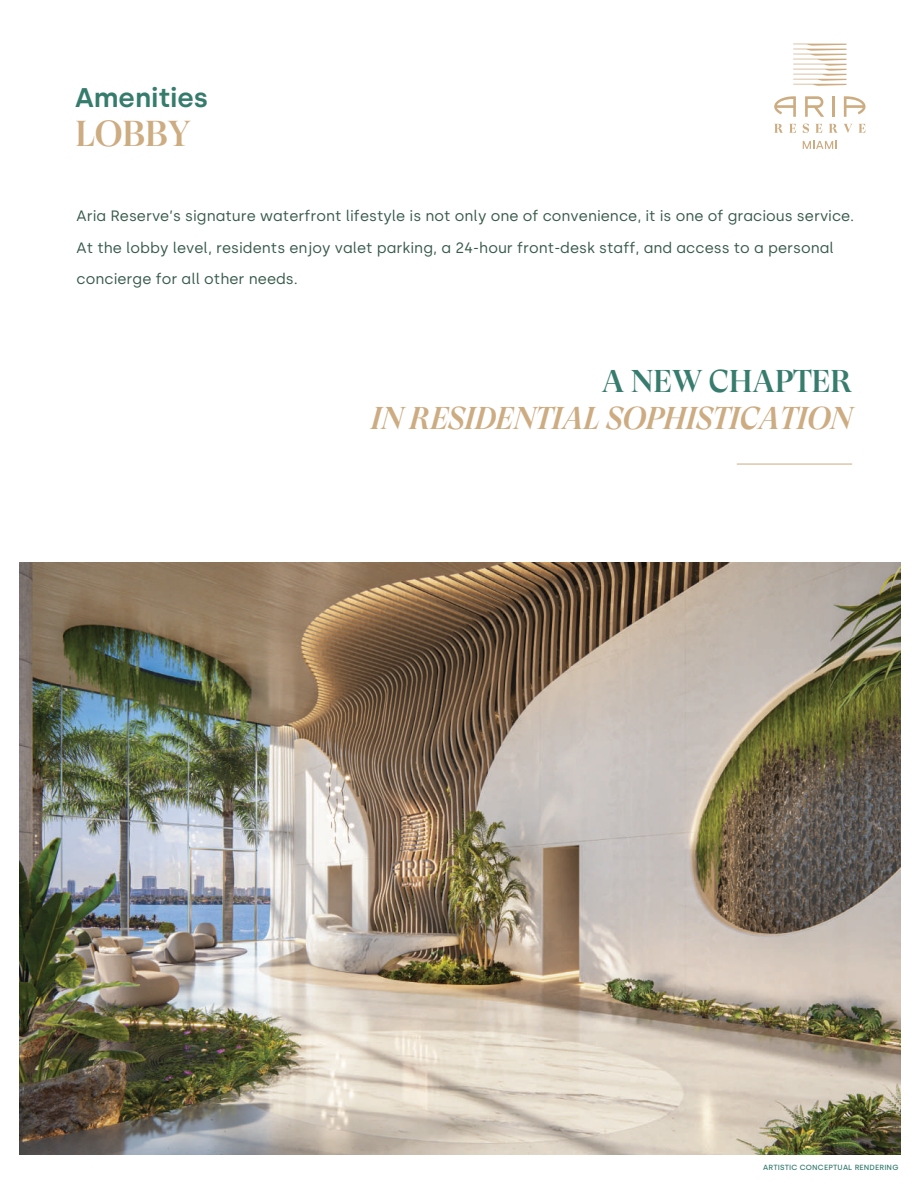
<style>
.page{position:relative;width:918px;height:1188px;background:#fff}
.page>*{position:absolute;margin:0;border:0;box-sizing:border-box;transform-origin:0 0}
.t1{font:500 36px "GT Super Display";letter-spacing:-.015em;color:#cdac81}
.t2{font:italic 500 31.5px "GT Super Display";letter-spacing:-.015em;color:#cdac82}
.t3{font:500 31.5px "GT Super Display";letter-spacing:-.015em;color:#377c6d}
.t4{font:600 27px "Silka";color:#357c6d}
.t5{font:15px/31.5px "Silka";color:#36594a}
.t6{font:500 7.5px "Silka";letter-spacing:.02em;color:#377c6e}
</style>
<div class="page">
<img style="left:20px;top:563px;width:880px;height:592px">
<hr style="left:737px;top:464px;width:115px;height:1px;background:#cdac81">
<svg style="left:774px;top:124px;width:9px;height:9px"></svg>
<svg style="left:789px;top:124px;width:7px;height:9px"></svg>
<svg style="left:803px;top:124px;width:6px;height:9px"></svg>
<svg style="left:815px;top:124px;width:7px;height:9px"></svg>
<svg style="left:829px;top:124px;width:23px;height:9px"></svg>
<svg style="left:859px;top:124px;width:7px;height:9px"></svg>
<svg style="left:844px;top:96px;width:22px;height:21px"></svg>
<svg style="left:774px;top:96px;width:22px;height:21px"></svg>
<hr style="left:832px;top:96px;width:2px;height:21px;background:#cdac81">
<svg style="left:805px;top:96px;width:19px;height:21px"></svg>
<svg style="left:793px;top:44px;width:53px;height:42px"></svg>
<svg style="left:803px;top:141px;width:34px;height:8px"></svg>
<h3 class="t4" style="left:75px;top:81px;width:135px">Amenities</h3>
<h1 class="t1" style="left:75px;top:114px;width:117px">LOBBY</h1>
<p class="t5" style="left:77px;top:200px;width:779px">Aria Reserve’s signature waterfront lifestyle is not only one of convenience, it is one of gracious service.<br>At the lobby level, residents enjoy valet parking, a 24-hour front-desk staff, and access to a personal concierge for all other needs.</p>
<h2 class="t3" style="left:601px;top:364px;width:252px">A NEW CHAPTER</h2>
<h2 class="t2" style="left:371px;top:402px;width:483px">IN RESIDENTIAL SOPHISTICATION</h2>
<p class="t6" style="left:763px;top:1163px;width:137px">ARTISTIC CONCEPTUAL RENDERING</p>
</div>
